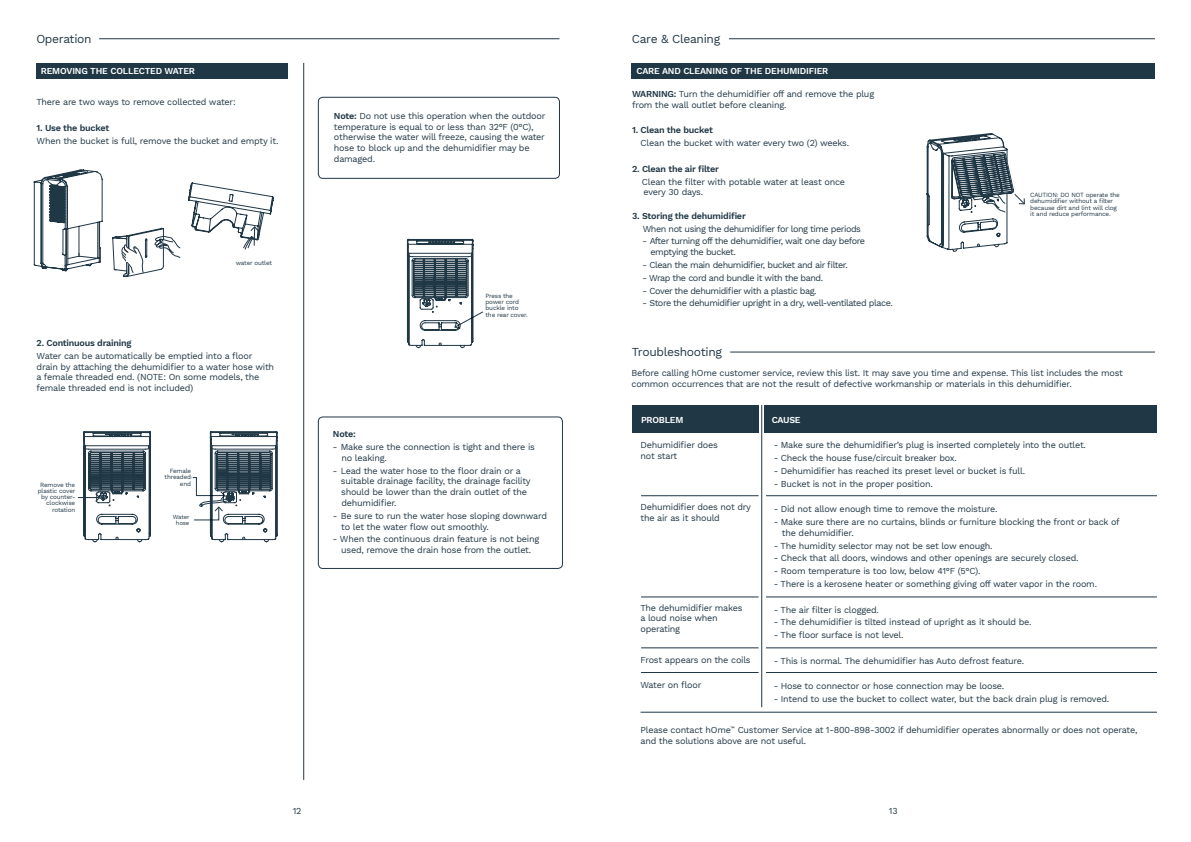
<style>
.page{position:relative;width:1191px;height:842px;background:#fff}
.page>*{position:absolute;margin:0;border:0;box-sizing:border-box;transform-origin:0 0}
.t1{font:12px "Work Sans";letter-spacing:-.025em;color:#203746}
.t2{font:9px/10.8px "Work Sans";letter-spacing:-.025em;color:#203746}
.t3{font:9px/10.8px "Work Sans";letter-spacing:-.05em;color:#203746}
.t4{font:600 9px "Work Sans";letter-spacing:-.025em;color:#203746}
.t5{font:600 9px "Work Sans";letter-spacing:-.02em;color:#fff}
.t6{font:6.3px/6.3px "Work Sans";letter-spacing:-.025em;color:#203746;text-align:right}
.t7{font:6px/6px "Work Sans";letter-spacing:-.025em;color:#203746;text-align:center}
.s1{font-weight:600}
</style>
<div class="page">
<hr style="left:99px;top:38px;width:460px;height:1px;background:#203746">
<div style="left:36px;top:63px;width:252px;height:16px;background:#203746"></div>
<div style="left:318px;top:97px;width:242px;height:82px;border:1px solid #203746;border-radius:4px"></div>
<hr style="left:303px;top:63px;width:1px;height:716px;background:#203746">
<svg style="left:78px;top:431px;width:73px;height:111px"></svg>
<svg style="left:192px;top:431px;width:85px;height:111px"></svg>
<div style="left:318px;top:417px;width:245px;height:152px;border:1px solid #203746;border-radius:4px"></div>
<svg style="left:407px;top:239px;width:77px;height:109px"></svg>
<hr style="left:729px;top:38px;width:426px;height:1px;background:#203746">
<hr style="left:730px;top:352px;width:425px;height:1px;background:#203746">
<div style="left:632px;top:63px;width:523px;height:16px;background:#203746"></div>
<div style="left:632px;top:405px;width:126px;height:27px;background:#203746"></div>
<div style="left:764px;top:405px;width:393px;height:27px;background:#203746"></div>
<hr style="left:641px;top:495px;width:117px;height:1px;background:#203746">
<hr style="left:641px;top:597px;width:117px;height:1px;background:#203746">
<hr style="left:641px;top:648px;width:117px;height:1px;background:#203746">
<hr style="left:641px;top:672px;width:117px;height:1px;background:#203746">
<hr style="left:766px;top:495px;width:391px;height:1px;background:#203746">
<hr style="left:766px;top:597px;width:391px;height:1px;background:#203746">
<hr style="left:766px;top:648px;width:391px;height:1px;background:#203746">
<hr style="left:766px;top:672px;width:391px;height:1px;background:#203746">
<hr style="left:640px;top:712px;width:517px;height:1px;background:#203746">
<hr style="left:761px;top:405px;width:1px;height:302px;background:#203746">
<svg style="left:34px;top:170px;width:147px;height:107px"></svg>
<svg style="left:188px;top:183px;width:85px;height:67px"></svg>
<svg style="left:926px;top:133px;width:99px;height:119px"></svg>
<h1 class="t1" style="left:36px;top:32px;width:57px">Operation</h1>
<p class="t5" style="left:41px;top:66px;width:156px">REMOVING THE COLLECTED WATER</p>
<p class="t2" style="left:37px;top:97px;width:201px">There are two ways to remove collected water:</p>
<p class="t4" style="left:37px;top:123px;width:74px">1. Use the bucket</p>
<p class="t2" style="left:37px;top:136px;width:243px">When the bucket is full, remove the bucket and empty it.</p>
<p class="t6" style="left:236px;top:260px;width:38px">water outlet</p>
<p class="t4" style="left:37px;top:338px;width:96px">2. Continuous draining</p>
<p class="t2" style="left:37px;top:351px;width:239px">Water can be automatically be emptied into a floor drain by attaching the dehumidifier to a water hose with a female threaded end. (NOTE: On some models, the female threaded end is not included)</p>
<p class="t6" style="left:38px;top:482px;width:39px">Remove the plastic cover by counter&shy;clockwise rotation</p>
<p class="t6" style="left:164px;top:468px;width:28px">Female threaded end</p>
<p class="t7" style="left:173px;top:514px;width:18px">Water hose</p>
<p class="t2" style="left:334px;top:111px;width:213px"><span class="s1">Note:</span> Do not use this operation when the outdoor temperature is equal to or less than 32°F (0°C), otherwise the water will freeze, causing the water hose to block up and the dehumidifier may be damaged.</p>
<p class="t6" style="left:485px;top:293px;width:44px;text-align:left">Press the power cord buckle into the rear cover.</p>
<p class="t4" style="left:333px;top:429px;width:24px">Note:</p>
<p class="t2" style="left:341px;top:442px;width:195px;text-indent:-9px">- Make sure the connection is tight and there is no leaking.</p>
<p class="t2" style="left:341px;top:465px;width:191px;text-indent:-8px">- Lead the water hose to the floor drain or a suitable drainage facility, the drainage facility should be lower than the drain outlet of the dehumidifier.</p>
<p class="t2" style="left:341px;top:511px;width:207px;text-indent:-8px">- Be sure to run the water hose sloping downward to let the water flow out smoothly.</p>
<p class="t2" style="left:333px;top:534px;width:208px;text-align:center">- When the continuous drain feature is not being used, remove the drain hose from the outlet.</p>
<h1 class="t1" style="left:632px;top:32px;width:90px">Care &amp; Cleaning</h1>
<p class="t5" style="left:636px;top:66px;width:193px">CARE AND CLEANING OF THE DEHUMIDIFIER</p>
<p class="t2" style="left:632px;top:89px;width:244px"><span class="s1">WARNING:</span> Turn the dehumidifier off and remove the plug from the wall outlet before cleaning.</p>
<p class="t4" style="left:632px;top:125px;width:82px">1. Clean the bucket</p>
<p class="t2" style="left:640px;top:138px;width:210px">Clean the bucket with water every two (2) weeks.</p>
<p class="t4" style="left:632px;top:163px;width:88px">2. Clean the air filter</p>
<p class="t2" style="left:642px;top:176px;width:205px">Clean the filter with potable water at least once every 30 days.</p>
<p class="t4" style="left:632px;top:210px;width:115px">3. Storing the dehumidifier</p>
<p class="t3" style="left:642px;top:223px;width:220px">When not using the dehumidifier for long time periods</p>
<p class="t3" style="left:650px;top:236px;width:216px;text-indent:-8px">- After turning off the dehumidifier, wait one day before emptying the bucket.</p>
<p class="t3" style="left:642px;top:260px;width:207px">- Clean the main dehumidifier, bucket and air filter.</p>
<p class="t3" style="left:642px;top:273px;width:182px">- Wrap the cord and bundle it with the band.</p>
<p class="t3" style="left:642px;top:285px;width:176px">- Cover the dehumidifier with a plastic bag.</p>
<p class="t3" style="left:642px;top:298px;width:252px">- Store the dehumidifier upright in a dry, well-ventilated place.</p>
<h1 class="t1" style="left:632px;top:345px;width:92px">Troubleshooting</h1>
<p class="t6" style="left:1030px;top:192px;width:91px;text-align:left">CAUTION: DO NOT operate the dehumidifier without a filter because dirt and lint will clog it and reduce performance.</p>
<p class="t2" style="left:631px;top:368px;width:493px">Before calling hOme customer service, review this list. It may save you time and expense. This list includes the most common occurrences that are not the result of defective workmanship or materials in this dehumidifier.</p>
<p class="t5" style="left:641px;top:414px;width:44px">PROBLEM</p>
<p class="t5" style="left:771px;top:414px;width:30px">CAUSE</p>
<p class="t2" style="left:640px;top:440px;width:79px">Dehumidifier does not start</p>
<p class="t2" style="left:773px;top:440px;width:314px">- Make sure the dehumidifier’s plug is inserted completely into the outlet.</p>
<p class="t2" style="left:773px;top:453px;width:185px">- Check the house fuse/circuit breaker box.</p>
<p class="t2" style="left:773px;top:466px;width:253px">- Dehumidifier has reached its preset level or bucket is full.</p>
<p class="t2" style="left:773px;top:478px;width:160px">- Bucket is not in the proper position.</p>
<p class="t2" style="left:773px;top:504px;width:225px">- Did not allow enough time to remove the moisture.</p>
<p class="t2" style="left:782px;top:517px;width:339px;text-indent:-8px">- Make sure there are no curtains, blinds or furniture blocking the front or back of the dehumidifier.</p>
<p class="t2" style="left:773px;top:540px;width:220px">- The humidity selector may not be set low enough.</p>
<p class="t2" style="left:773px;top:553px;width:306px">- Check that all doors, windows and other openings are securely closed.</p>
<p class="t2" style="left:773px;top:566px;width:208px">- Room temperature is too low, below 41°F (5°C).</p>
<p class="t2" style="left:773px;top:579px;width:325px">- There is a kerosene heater or something giving off water vapor in the room.</p>
<p class="t2" style="left:773px;top:604px;width:107px">- The air filter is clogged.</p>
<p class="t2" style="left:773px;top:617px;width:259px">- The dehumidifier is tilted instead of upright as it should be.</p>
<p class="t2" style="left:773px;top:630px;width:131px">- The floor surface is not level.</p>
<p class="t2" style="left:773px;top:656px;width:252px">- This is normal. The dehumidifier has Auto defrost feature.</p>
<p class="t2" style="left:773px;top:681px;width:232px">- Hose to connector or hose connection may be loose.</p>
<p class="t2" style="left:773px;top:694px;width:337px">- Intend to use the bucket to collect water, but the back drain plug is removed.</p>
<p class="t2" style="left:640px;top:502px;width:112px">Dehumidifier does not dry the air as it should</p>
<p class="t2" style="left:640px;top:602px;width:103px">The dehumidifier makes a loud noise when operating</p>
<p class="t2" style="left:640px;top:655px;width:112px">Frost appears on the coils</p>
<p class="t2" style="left:640px;top:680px;width:62px">Water on floor</p>
<p class="t2" style="left:640px;top:725px;width:498px">Please contact hOme<sup>™</sup> Customer Service at 1-800-898-3002 if dehumidifier operates abnormally or does not operate, and the solutions above are not useful.</p>
<p class="t2" style="left:293px;top:806px;width:10px">12</p>
<p class="t2" style="left:888px;top:806px;width:10px">13</p>
</div>
